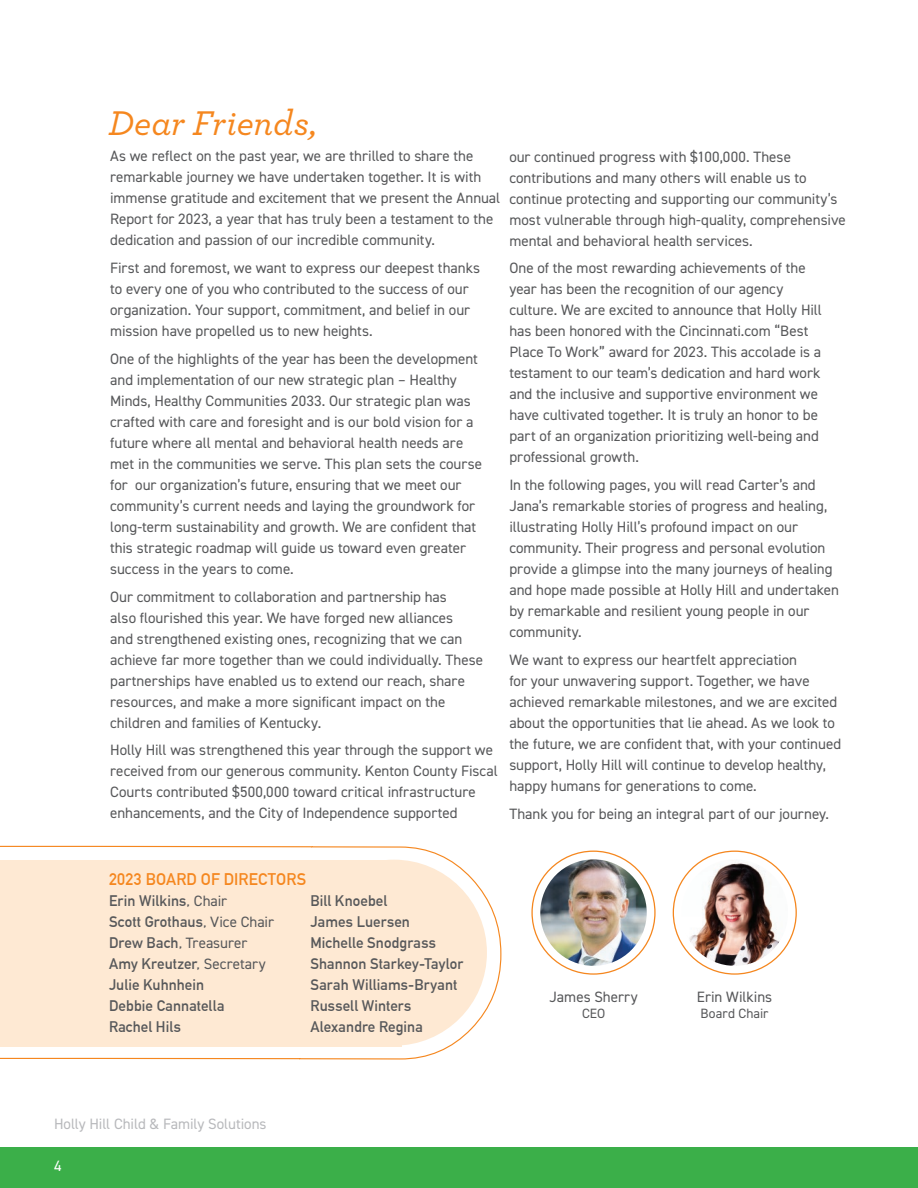
<style>
.page{position:relative;width:918px;height:1188px;background:#fff}
.page>*{position:absolute;margin:0;border:0;box-sizing:border-box;transform-origin:0 0}
.t1{font:italic 500 36px "Archer";color:#f5871f}
.t2{font:700 16.5px "DIN Alternate";letter-spacing:.01em;color:#f5871f}
.t3{font:15px/21px "DIN2014";color:#57585a}
.t4{font:700 15px/21px "DIN Alternate";letter-spacing:.005em;color:#57585a}
.t5{font:15px "DIN2014";letter-spacing:-.01em;color:#b8b9bc}
.t6{font:15px "DIN2014";color:#fff}
.t7{font:13.5px "DIN2014";letter-spacing:.005em;color:#57585a}
.s1{font-family:"DIN2014";font-weight:400}
</style>
<div class="page">
<div style="left:0;top:1148px;width:918px;height:40px;background:#3baf49"></div>
<img style="left:682px;top:859px;width:106px;height:107px;border-radius:53px">
<img style="left:540px;top:859px;width:107px;height:107px;border-radius:53px">
<svg style="left:0;top:845px;width:502px;height:215px"></svg>
<h1 class="t1" style="left:109px;top:97px;width:210px">Dear Friends,</h1>
<p class="t3" style="left:110px;top:145px;width:392px">As we reflect on the past year, we are thrilled to share the remarkable journey we have undertaken together. It is with immense gratitude and excitement that we present the Annual Report for 2023, a year that has truly been a testament to the dedication and passion of our incredible community.</p>
<p class="t3" style="left:110px;top:257px;width:371px">First and foremost, we want to express our deepest thanks to every one of you who contributed to the success of our organization. Your support, commitment, and belief in our mission have propelled us to new heights.</p>
<p class="t3" style="left:110px;top:348px;width:373px">One of the highlights of the year has been the development and implementation of our new strategic plan – Healthy Minds, Healthy Communities 2033. Our strategic plan was crafted with care and foresight and is our bold vision for a future where all mental and behavioral health needs are met in the communities we serve. This plan sets the course for our organization’s future, ensuring that we meet our community’s current needs and laying the groundwork for long-term sustainability and growth. We are confident that this strategic roadmap will guide us toward even greater success in the years to come.</p>
<p class="t3" style="left:110px;top:586px;width:374px">Our commitment to collaboration and partnership has<br>also flourished this year. We have forged new alliances<br>and strengthened existing ones, recognizing that we can achieve far more together than we could individually. These partnerships have enabled us to extend our reach, share resources, and make a more significant impact on the children and families of Kentucky.</p>
<p class="t3" style="left:110px;top:740px;width:389px">Holly Hill was strengthened this year through the support we received from our generous community. Kenton County Fiscal Courts contributed $500,000 toward critical infrastructure enhancements, and the City of Independence supported</p>
<p class="t3" style="left:509px;top:146px;width:338px">our continued progress with $100,000. These contributions and many others will enable us to continue protecting and supporting our community’s most vulnerable through high-quality, comprehensive mental and behavioral health services.</p>
<p class="t3" style="left:509px;top:258px;width:314px">One of the most rewarding achievements of the year has been the recognition of our agency culture. We are excited to announce that Holly Hill has been honored with the Cincinnati.com “Best Place To Work” award for 2023. This accolade is a testament to our team’s dedication and hard work and the inclusive and supportive environment we have cultivated together. It is truly an honor to be part of an organization prioritizing well-being and professional growth.</p>
<p class="t3" style="left:509px;top:474px;width:331px">In the following pages, you will read Carter’s and Jana’s remarkable stories of progress and healing, illustrating Holly Hill’s profound impact on our community. Their progress and personal evolution provide a glimpse into the many journeys of healing and hope made possible at Holly Hill and undertaken by remarkable and resilient young people in our community.</p>
<p class="t3" style="left:509px;top:649px;width:333px">We want to express our heartfelt appreciation<br>for your unwavering support. Together, we have achieved remarkable milestones, and we are excited about the opportunities that lie ahead. As we look to the future, we are confident that, with your continued support, Holly Hill will continue to develop healthy, happy humans for generations to come.</p>
<p class="t3" style="left:509px;top:803px;width:321px">Thank you for being an integral part of our journey.</p>
<p class="t2" style="left:109px;top:866px;width:199px">2023 BOARD OF DIRECTORS</p>
<p class="t4" style="left:109px;top:889px;width:166px">Erin Wilkins, <span class="s1">Chair<br></span>Scott Grothaus, <span class="s1">Vice Chair<br></span>Drew Bach, <span class="s1">Treasurer<br></span>Amy Kreutzer, <span class="s1">Secretary<br></span>Julie Kuhnhein<br>Debbie Cannatella<br>Rachel Hils</p>
<p class="t4" style="left:310px;top:889px;width:154px">Bill Knoebel<br>James Luersen<br>Michelle Snodgrass<br>Shannon Starkey-Taylor<br>Sarah Williams-Bryant<br>Russell Winters<br>Alexandre Regina</p>
<p class="t3" style="left:550px;top:986px;width:90px">James Sherry</p>
<p class="t7" style="left:582px;top:1005px;width:25px">CEO</p>
<p class="t3" style="left:697px;top:986px;width:77px">Erin Wilkins</p>
<p class="t7" style="left:701px;top:1005px;width:69px">Board Chair</p>
<p class="t5" style="left:54px;top:1115px;width:214px">Holly Hill Child &amp; Family Solutions</p>
<p class="t6" style="left:54px;top:1157px;width:9px">4</p>
</div>
